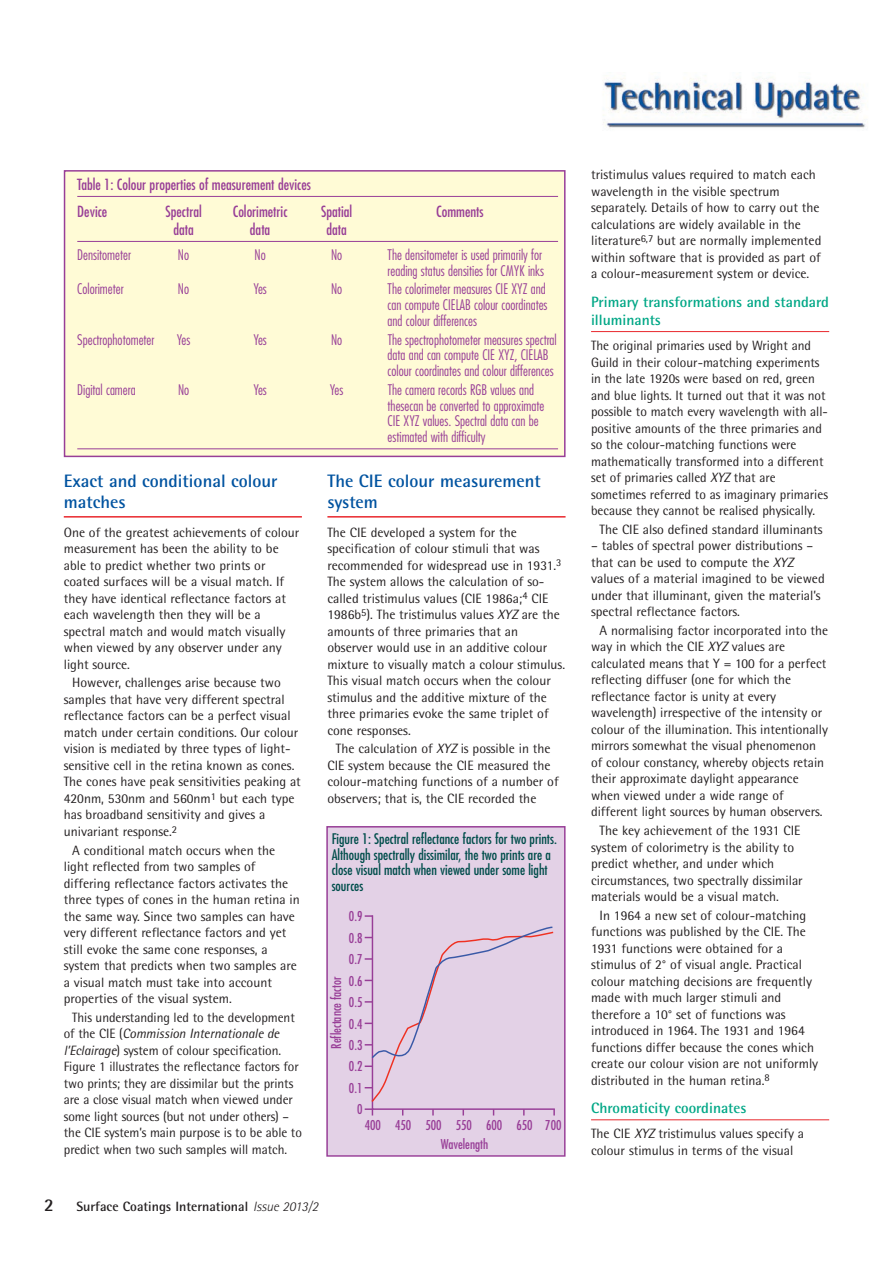
<style>
.page{position:relative;width:893px;height:1263px;background:#fff}
.page>*{position:absolute;margin:0;border:0;box-sizing:border-box;transform-origin:0 0}
.t1{font:700 18px/21px "Rotis Semi Sans";color:#0153a0}
.t2{font:700 18px "Rotis Semi Sans";color:#231f20}
.t3{font:condensed 15px/27px "Futura";color:#983e97}
.t4{font:700 15px/18px "Rotis Semi Sans";color:#00a786}
.t5{font:300 condensed 14.25px/15.8px "Futura";color:#983e97}
.t6{font:condensed 14.25px/15.8px "Futura";color:#004d4b}
.t7{font:13.5px/16.5px "Rotis Semi Sans";color:#231f20}
.t8{font:700 13.5px "Rotis Semi Sans";color:#231f20}
.t9{font:condensed 13.2px/19.4px "Futura";color:#983e97;text-align:center}
.s1{font-style:italic}
.s2{font-weight:300;font-style:italic}
</style>
<div class="page">
<img style="left:603px;top:75px;width:263px;height:53px">
<hr style="left:64px;top:516px;width:238px;height:2px;background:#e9282d">
<hr style="left:591px;top:331px;width:238px;height:1px;background:#e9282d">
<hr style="left:591px;top:1119px;width:238px;height:1px;background:#e9282d">
<hr style="left:327px;top:516px;width:239px;height:2px;background:#e9282d">
<div style="left:65px;top:172px;width:499px;height:284px;background:#fffbd6"></div>
<div style="left:64px;top:170px;width:502px;height:287px;border:2px solid #983e97"></div>
<hr style="left:77px;top:196px;width:481px;height:1px;background:#983e97">
<hr style="left:77px;top:241px;width:481px;height:1px;background:#983e97">
<hr style="left:77px;top:448px;width:481px;height:1px;background:#983e97">
<div style="left:328px;top:827px;width:236px;height:328px;background:#e3d1e6"></div>
<svg style="left:365px;top:915px;width:190px;height:200px"></svg>
<div style="left:326px;top:826px;width:240px;height:331px;border:2px solid #983e97"></div>
<p class="t3" style="left:77px;top:172px;width:235px">Table 1: Colour properties of measurement devices<br>Device</p>
<p class="t3" style="left:165px;top:199px;width:38px">Spectral</p>
<p class="t3" style="left:233px;top:199px;width:56px">Colorimetric</p>
<p class="t3" style="left:321px;top:199px;width:33px">Spatial</p>
<p class="t3" style="left:436px;top:199px;width:49px">Comments</p>
<p class="t3" style="left:173px;top:217px;width:22px">data</p>
<p class="t3" style="left:250px;top:217px;width:22px">data</p>
<p class="t3" style="left:326px;top:217px;width:22px">data</p>
<p class="t5" style="left:77px;top:248px;width:55px">Densitometer</p>
<p class="t5" style="left:178px;top:248px;width:13px">No</p>
<p class="t5" style="left:255px;top:248px;width:13px">No</p>
<p class="t5" style="left:331px;top:248px;width:13px">No</p>
<p class="t5" style="left:388px;top:248px;width:158px">The densitometer is used primarily for reading status densities for CMYK inks</p>
<p class="t5" style="left:77px;top:282px;width:48px">Colorimeter</p>
<p class="t5" style="left:178px;top:282px;width:13px">No</p>
<p class="t5" style="left:253px;top:282px;width:15px">Yes</p>
<p class="t5" style="left:331px;top:282px;width:13px">No</p>
<p class="t5" style="left:388px;top:282px;width:161px">The colorimeter measures CIE XYZ and can compute CIELAB colour coordinates and colour differences</p>
<p class="t5" style="left:77px;top:332px;width:79px">Spectrophotometer</p>
<p class="t5" style="left:177px;top:332px;width:15px">Yes</p>
<p class="t5" style="left:253px;top:332px;width:15px">Yes</p>
<p class="t5" style="left:331px;top:332px;width:13px">No</p>
<p class="t5" style="left:388px;top:332px;width:171px">The spectrophotometer measures spectral data and can compute CIE XYZ, CIELAB colour coordinates and colour differences</p>
<p class="t5" style="left:77px;top:383px;width:60px">Digital camera</p>
<p class="t5" style="left:178px;top:383px;width:13px">No</p>
<p class="t5" style="left:253px;top:383px;width:15px">Yes</p>
<p class="t5" style="left:330px;top:383px;width:15px">Yes</p>
<p class="t5" style="left:388px;top:383px;width:158px">The camera records RGB values and thesecan be converted to approximate CIE XYZ values. Spectral data can be estimated with difficulty</p>
<h1 class="t1" style="left:64px;top:472px;width:215px">Exact and conditional colour matches</h1>
<p class="t7" style="left:64px;top:525px;width:237px">One of the greatest achievements of colour measurement has been the ability to be able to predict whether two prints or coated surfaces will be a visual match. If they have identical reflectance factors at each wavelength then they will be a spectral match and would match visually when viewed by any observer under any light source.</p>
<p class="t7" style="left:64px;top:676px;width:239px;text-indent:9px">However, challenges arise because two samples that have very different spectral reflectance factors can be a perfect visual match under certain conditions. Our colour vision is mediated by three types of light&shy;sensitive cell in the retina known as cones.<br>The cones have peak sensitivities peaking at 420nm, 530nm and 560nm<sup>1</sup> but each type has broadband sensitivity and gives a univariant response.<sup>2</sup></p>
<p class="t7" style="left:64px;top:843px;width:238px;text-indent:9px">A conditional match occurs when the light reflected from two samples of differing reflectance factors activates the three types of cones in the human retina in the same way. Since two samples can have very different reflectance factors and yet still evoke the same cone responses, a system that predicts when two samples are a visual match must take into account properties of the visual system.</p>
<p class="t7" style="left:64px;top:1010px;width:240px;text-indent:8px">This understanding led to the development of the CIE (<span class="s1">Commission Internationale de l’Eclairage</span>) system of colour specification.<br>Figure 1 illustrates the reflectance factors for two prints; they are dissimilar but the prints are a close visual match when viewed under some light sources (but not under others) – the CIE system’s main purpose is to be able to predict when two such samples will match.</p>
<h1 class="t1" style="left:327px;top:472px;width:215px">The CIE colour measurement system</h1>
<p class="t7" style="left:327px;top:525px;width:239px">The CIE developed a system for the specification of colour stimuli that was recommended for widespread use in 1931.<sup>3<br></sup>The system allows the calculation of so&shy;called tristimulus values (CIE 1986a;<sup>4</sup> CIE 1986b<sup>5</sup>). The tristimulus values <span class="s1">XYZ</span> are the amounts of three primaries that an observer would use in an additive colour mixture to visually match a colour stimulus.<br>This visual match occurs when the colour stimulus and the additive mixture of the three primaries evoke the same triplet of cone responses.</p>
<p class="t7" style="left:327px;top:742px;width:233px;text-indent:9px">The calculation of <span class="s1">XYZ</span> is possible in the CIE system because the CIE measured the colour-matching functions of a number of observers; that is, the CIE recorded the</p>
<p class="t6" style="left:332px;top:831px;width:227px">Figure 1: Spectral reflectance factors for two prints.<br>Although spectrally dissimilar, the two prints are a close visual match when viewed under some light sources</p>
<p class="t9" style="left:349px;top:907px;width:15px">0.9</p>
<p class="t9" style="left:349px;top:929px;width:15px">0.8</p>
<p class="t9" style="left:327px;top:1049px;width:74px;rotate:-90deg">Reflectance factor</p>
<p class="t9" style="left:349px;top:950px;width:15px">0.7</p>
<p class="t9" style="left:349px;top:972px;width:15px">0.6</p>
<p class="t9" style="left:349px;top:993px;width:15px">0.5</p>
<p class="t9" style="left:349px;top:1015px;width:15px">0.4</p>
<p class="t9" style="left:349px;top:1036px;width:15px">0.3</p>
<p class="t9" style="left:349px;top:1058px;width:15px">0.2</p>
<p class="t9" style="left:349px;top:1079px;width:15px">0.1</p>
<p class="t9" style="left:357px;top:1100px;width:7px">0</p>
<p class="t9" style="left:365px;top:1116px;width:198px">400 450 500 550 600 650 700<br>Wavelength</p>
<h1 class="t2" style="left:44px;top:1199px;width:11px">2</h1>
<p class="t8" style="left:77px;top:1202px;width:243px">Surface Coatings International <span class="s2">Issue 2013/2</span></p>
<p class="t7" style="left:591px;top:168px;width:232px">tristimulus values required to match each wavelength in the visible spectrum separately. Details of how to carry out the calculations are widely available in the literature<sup>6,7</sup> but are normally implemented within software that is provided as part of a colour-measurement system or device.</p>
<p class="t4" style="left:591px;top:294px;width:239px">Primary transformations and standard illuminants</p>
<p class="t7" style="left:591px;top:339px;width:238px">The original primaries used by Wright and Guild in their colour-matching experiments in the late 1920s were based on red, green and blue lights. It turned out that it was not possible to match every wavelength with all&shy;positive amounts of the three primaries and so the colour-matching functions were mathematically transformed into a different set of primaries called <span class="s1">XYZ</span> that are sometimes referred to as imaginary primaries because they cannot be realised physically.</p>
<p class="t7" style="left:600px;top:522px;width:225px">The CIE also defined standard illuminants</p>
<p class="t7" style="left:591px;top:539px;width:235px">– tables of spectral power distributions – that can be used to compute the <span class="s1">XYZ </span>values of a material imagined to be viewed under that illuminant, given the material’s spectral reflectance factors.</p>
<p class="t7" style="left:591px;top:623px;width:238px;text-indent:9px">A normalising factor incorporated into the way in which the CIE <span class="s1">XYZ</span> values are calculated means that Y = 100 for a perfect reflecting diffuser (one for which the reflectance factor is unity at every wavelength) irrespective of the intensity or colour of the illumination. This intentionally mirrors somewhat the visual phenomenon of colour constancy, whereby objects retain their approximate daylight appearance when viewed under a wide range of different light sources by human observers.</p>
<p class="t7" style="left:591px;top:823px;width:213px;text-indent:9px">The key achievement of the 1931 CIE system of colorimetry is the ability to predict whether, and under which circumstances, two spectrally dissimilar materials would be a visual match.</p>
<p class="t7" style="left:591px;top:908px;width:229px;text-indent:9px">In 1964 a new set of colour-matching functions was published by the CIE. The 1931 functions were obtained for a stimulus of 2° of visual angle. Practical colour matching decisions are frequently made with much larger stimuli and therefore a 10° set of functions was introduced in 1964. The 1931 and 1964 functions differ because the cones which create our colour vision are not uniformly distributed in the human retina.<sup>8</sup></p>
<p class="t4" style="left:591px;top:1101px;width:157px">Chromaticity coordinates</p>
<p class="t7" style="left:591px;top:1127px;width:215px">The CIE <span class="s1">XYZ</span> tristimulus values specify a colour stimulus in terms of the visual</p>
</div>
